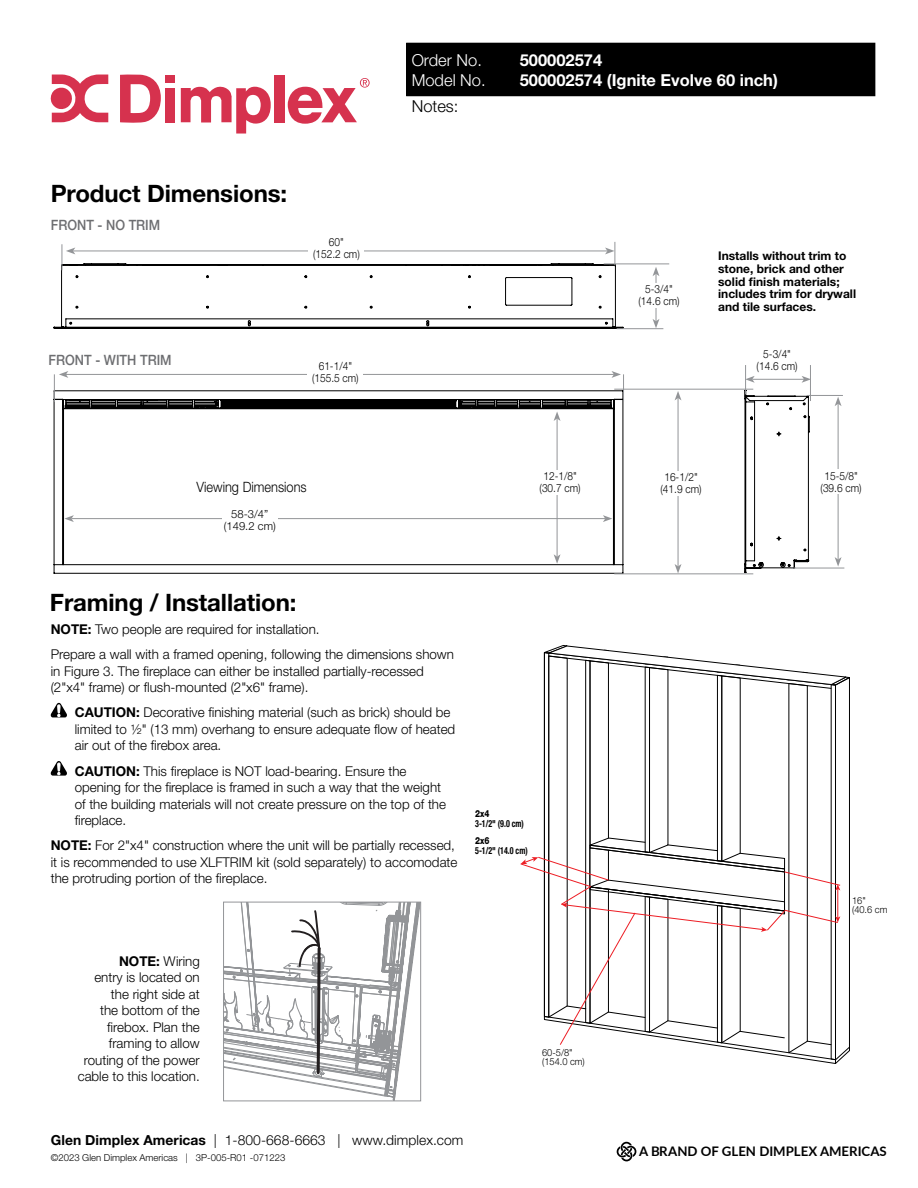
<style>
.page{position:relative;width:918px;height:1188px;background:#fff}
.page>*{position:absolute;margin:0;border:0;box-sizing:border-box;transform-origin:0 0}
.t1{font:700 24px "Helvetica Neue LT Std";letter-spacing:-.005em;color:#000}
.t2{font:700 16.5px "Helvetica Neue LT Std";color:#fff}
.t3{font:300 16.5px "Helvetica Neue LT Std";color:#fff}
.t4{font:300 16.5px "Helvetica Neue LT Std";color:#000}
.t5{font:500 14.25px "Helvetica Neue LT Std";color:#6d6e71;scale:.9 1}
.t6{font:300 14.25px "Helvetica Neue LT Std";color:#000;scale:.9 1}
.t7{font:300 13.8px "Helvetica Neue LT Std";letter-spacing:.005em;color:#000}
.t8{font:300 13.5px/16.5px "Helvetica Neue LT Std";color:#000}
.t9{font:700 13.2px "Lato";color:#000}
.t10{font:700 12px/12.8px "Helvetica Neue LT Std";color:#000}
.t11{font:300 11.25px/12px "Helvetica Neue LT Std";color:#000;text-align:center;scale:.9 1}
.t12{font:300 11.25px/12px "Helvetica Neue LT Std";color:#000;text-align:center}
.t13{font:700 condensed 9.75px "Helvetica Neue LT Std";color:#000;scale:.82 1}
.t14{font:300 9.75px/9px "Helvetica Neue LT Std";color:#000;scale:.95 1}
.t15{font:800 9.75px "Helvetica Neue LT Std";color:#000;scale:.82 1}
.t16{font:300 9.6px "Helvetica Neue LT Std";color:#000}
.s1{font-weight:700}
</style>
<div class="page">
<div style="left:407px;top:43px;width:468px;height:53px;background:#000"></div>
<svg style="left:120px;top:75px;width:41px;height:48px"></svg>
<div style="left:165px;top:75px;width:10px;height:7px;background:#d6324e"></div>
<div style="left:165px;top:88px;width:10px;height:34px;background:#d6324e"></div>
<svg style="left:181px;top:86px;width:90px;height:48px"></svg>
<div style="left:274px;top:75px;width:10px;height:47px;background:#d6324e"></div>
<svg style="left:288px;top:86px;width:45px;height:38px"></svg>
<svg style="left:51px;top:75px;width:57px;height:47px"></svg>
<svg style="left:617px;top:1142px;width:19px;height:19px"></svg>
<svg style="left:53px;top:390px;width:571px;height:184px"></svg>
<hr style="left:617px;top:328px;width:46px;height:1px;background:#939598">
<hr style="left:604px;top:264px;width:65px;height:1px;background:#939598">
<hr style="left:656px;top:274px;width:1px;height:47px;background:#939598">
<svg style="left:653px;top:319px;width:6px;height:9px"></svg>
<svg style="left:653px;top:267px;width:6px;height:9px"></svg>
<div style="left:635px;top:283px;width:48px;height:25px;background:#fff"></div>
<hr style="left:791px;top:568px;width:53px;height:1px;background:#939598">
<hr style="left:807px;top:395px;width:36px;height:1px;background:#939598">
<hr style="left:614px;top:389px;width:139px;height:1px;background:#939598">
<hr style="left:614px;top:573px;width:139px;height:1px;background:#939598">
<svg style="left:53px;top:242px;width:571px;height:87px"></svg>
<hr style="left:838px;top:404px;width:1px;height:155px;background:#939598">
<svg style="left:835px;top:557px;width:7px;height:10px"></svg>
<svg style="left:835px;top:397px;width:7px;height:9px"></svg>
<hr style="left:678px;top:398px;width:1px;height:168px;background:#939598">
<svg style="left:675px;top:564px;width:7px;height:9px"></svg>
<svg style="left:675px;top:391px;width:7px;height:9px"></svg>
<svg style="left:744px;top:365px;width:67px;height:209px"></svg>
<hr style="left:66px;top:374px;width:548px;height:1px;background:#939598">
<svg style="left:54px;top:371px;width:14px;height:31px"></svg>
<div style="left:753px;top:350px;width:49px;height:25px;background:#fff"></div>
<div style="left:817px;top:469px;width:49px;height:25px;background:#fff"></div>
<div style="left:657px;top:471px;width:49px;height:25px;background:#fff"></div>
<hr style="left:71px;top:518px;width:534px;height:1px;background:#939598">
<svg style="left:603px;top:515px;width:9px;height:7px"></svg>
<svg style="left:64px;top:515px;width:10px;height:7px"></svg>
<div style="left:222px;top:510px;width:55px;height:25px;background:#fff"></div>
<svg style="left:51px;top:702px;width:16px;height:15px"></svg>
<svg style="left:51px;top:761px;width:16px;height:15px"></svg>
<svg style="left:520px;top:645px;width:330px;height:419px"></svg>
<svg style="left:333px;top:42px;width:89px;height:532px"></svg>
<svg style="left:382px;top:230px;width:68px;height:344px"></svg>
<svg style="left:224px;top:901px;width:198px;height:201px"></svg>
<div style="left:223px;top:902px;width:198px;height:199px;border:1px solid #939598"></div>
<hr style="left:557px;top:419px;width:1px;height:138px;background:#939598">
<svg style="left:554px;top:554px;width:7px;height:10px"></svg>
<svg style="left:222px;top:371px;width:402px;height:50px"></svg>
<div style="left:536px;top:470px;width:49px;height:24px;background:#fff"></div>
<p class="t3" style="left:412px;top:50px;width:72px">Order No.</p>
<p class="t2" style="left:520px;top:50px;width:84px">500002574</p>
<p class="t3" style="left:412px;top:70px;width:75px">Model No.</p>
<p class="t2" style="left:520px;top:69px;width:260px">500002574 (Ignite Evolve 60 inch)</p>
<p class="t4" style="left:412px;top:96px;width:48px">Notes:</p>
<h1 class="t1" style="left:51px;top:178px;width:238px">Product Dimensions:</h1>
<p class="t5" style="left:51px;top:217px;width:123px">FRONT - NO TRIM</p>
<p class="t5" style="left:49px;top:352px;width:138px">FRONT - WITH TRIM</p>
<p class="t11" style="left:313px;top:235px;width:53px">60"<br>(152.2 cm)</p>
<p class="t11" style="left:639px;top:283px;width:47px">5-3/4" (14.6 cm)</p>
<p class="t10" style="left:718px;top:249px;width:139px">Installs without trim to stone, brick and other solid finish materials; includes trim for drywall and tile surfaces.</p>
<p class="t11" style="left:763px;top:348px;width:32px">5-3/4"</p>
<p class="t11" style="left:319px;top:360px;width:39px">61-1/4"</p>
<p class="t11" style="left:757px;top:360px;width:47px">(14.6 cm)</p>
<p class="t11" style="left:312px;top:372px;width:53px">(155.5 cm)</p>
<p class="t6" style="left:196px;top:479px;width:124px">Viewing Dimensions</p>
<p class="t12" style="left:224px;top:508px;width:53px">58-3/4” (149.2 cm)</p>
<p class="t11" style="left:540px;top:470px;width:47px">12-1/8" (30.7 cm)</p>
<h1 class="t1" style="left:50px;top:588px;width:248px">Framing / Installation:</h1>
<p class="t8" style="left:51px;top:616px;width:405px;line-height:25.2px"><span class="s1">NOTE:</span> Two people are required for installation.<br>Prepare a wall with a framed opening, following the dimensions shown</p>
<p class="t8" style="left:51px;top:662px;width:375px">in Figure 3. The fireplace can either be installed partially-recessed (2"x4" frame) or flush-mounted (2"x6" frame).</p>
<p class="t8" style="left:75px;top:704px;width:382px"><span class="s1">CAUTION:</span> Decorative finishing material (such as brick) should be limited to ½" (13 mm) overhang to ensure adequate flow of heated air out of the firebox area.</p>
<p class="t8" style="left:75px;top:762px;width:373px"><span class="s1">CAUTION:</span> This fireplace is NOT load-bearing. Ensure the opening for the fireplace is framed in such a way that the weight of the building materials will not create pressure on the top of the fireplace.</p>
<p class="t8" style="left:51px;top:837px;width:408px"><span class="s1">NOTE:</span> For 2"x4" construction where the unit will be partially recessed, it is recommended to use XLFTRIM kit (sold separately) to accomodate the protruding portion of the fireplace.</p>
<p class="t15" style="left:475px;top:807px;width:19px">2x4</p>
<p class="t13" style="left:475px;top:818px;width:61px">3-1/2" (9.0 cm)</p>
<p class="t15" style="left:475px;top:834px;width:19px">2x6</p>
<p class="t13" style="left:475px;top:845px;width:66px">5-1/2" (14.0 cm)</p>
<p class="t8" style="left:78px;top:952px;width:124px;text-align:right"><span class="s1">NOTE:</span> Wiring<br>entry is located on the right side at<br>the bottom of the firebox. Plan the framing to allow routing of the power cable to this location.</p>
<p class="t7" style="left:51px;top:1132px;width:414px"><span class="s1">Glen Dimplex Americas</span> | 1-800-668-6663 | www.dimplex.com</p>
<p class="t16" style="left:51px;top:1152px;width:236px">©2023 Glen Dimplex Americas | 3P-005-R01 -071223</p>
<p class="t14" style="left:542px;top:1048px;width:46px">60-5/8" (154.0 cm)</p>
<p class="t11" style="left:661px;top:471px;width:47px">16-1/2" (41.9 cm)</p>
<p class="t11" style="left:821px;top:470px;width:47px">15-5/8" (39.6 cm)</p>
<p class="t14" style="left:852px;top:896px;width:39px">16" (40.6 cm</p>
<p class="t9" style="left:639px;top:1142px;width:249px">A BRAND OF GLEN DIMPLEX AMERICAS</p>
</div>
